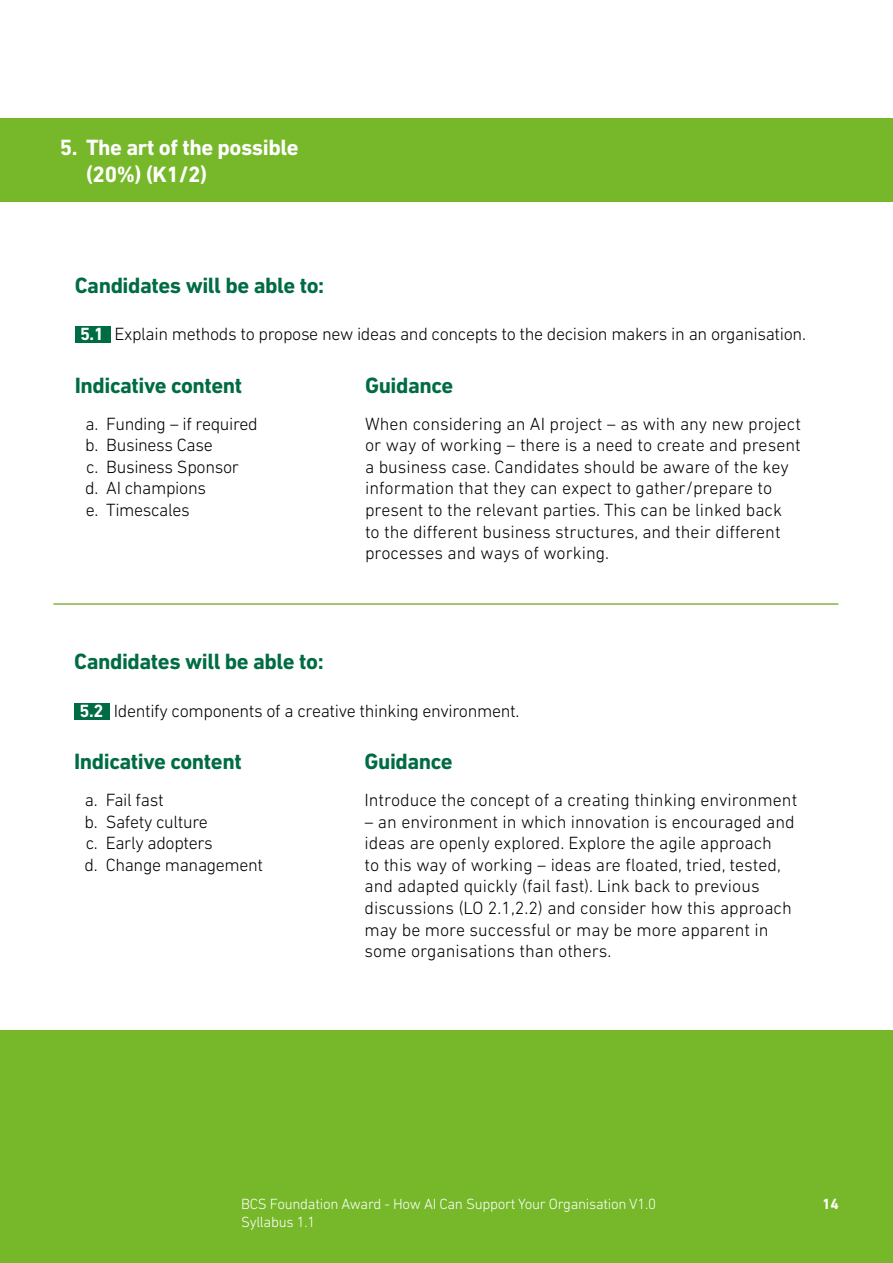
<style>
.page{position:relative;width:893px;height:1263px;background:#fff}
.page>*{position:absolute;margin:0;border:0;box-sizing:border-box;transform-origin:0 0}
.t1{font:700 22.5px "DIN Next LT Pro";letter-spacing:-.02em;color:#006c43}
.t2{font:700 22.5px/27px "DIN Next LT Pro";letter-spacing:-.02em;color:#fff}
.t3{font:300 18px/21.6px "DIN Next LT Pro";color:#000}
.t4{font:300 18px/21.6px "DIN Next LT Pro";letter-spacing:-.02em;color:#000}
.t5{font:300 15px/18px "DIN Next LT Pro";letter-spacing:-.02em;color:#fff}
.t6{font:700 15px "DIN Next LT Pro";color:#fff}
.s1{font-weight:700;color:#fff}
</style>
<div class="page">
<div style="left:0;top:1031px;width:893px;height:232px;background:#76b82a"></div>
<div style="left:0;top:118px;width:893px;height:84px;background:#76b82a"></div>
<div style="left:75px;top:327px;width:35px;height:16px;background:#006c43"></div>
<hr style="left:53px;top:603px;width:785px;height:2px;background:#84b443">
<div style="left:74px;top:703px;width:36px;height:16px;background:#006c43"></div>
<p class="t2" style="left:86px;top:134px;width:214px;text-indent:-26px">5. The art of the possible (20%) (K1/2)</p>
<p class="t1" style="left:75px;top:272px;width:251px">Candidates will be able to:</p>
<p class="t4" style="left:80px;top:323px;width:727px"><span class="s1">5.1</span> Explain methods to propose new ideas and concepts to the decision makers in an organisation.</p>
<p class="t1" style="left:75px;top:372px;width:169px">Indicative content</p>
<p class="t4" style="left:85px;top:412px;width:174px">a. Funding – if required b. Business Case<br>c. Business Sponsor<br>d. AI champions<br>e. Timescales</p>
<p class="t1" style="left:74px;top:648px;width:251px">Candidates will be able to:</p>
<p class="t1" style="left:365px;top:372px;width:90px">Guidance</p>
<p class="t3" style="left:365px;top:412px;width:437px">When considering an AI project – as with any new project or way of working – there is a need to create and present a business case. Candidates should be aware of the key information that they can expect to gather/prepare to present to the relevant parties. This can be linked back to the different business structures, and their different processes and ways of working.</p>
<p class="t4" style="left:79px;top:699px;width:441px"><span class="s1">5.2</span> Identify components of a creative thinking environment.</p>
<p class="t1" style="left:74px;top:748px;width:169px">Indicative content</p>
<p class="t4" style="left:85px;top:789px;width:180px">a. Fail fast<br>b. Safety culture<br>c. Early adopters<br>d. Change management</p>
<p class="t1" style="left:364px;top:748px;width:90px">Guidance</p>
<p class="t3" style="left:364px;top:789px;width:434px">Introduce the concept of a creating thinking environment</p>
<p class="t3" style="left:364px;top:810px;width:432px">– an environment in which innovation is encouraged and ideas are openly explored. Explore the agile approach<br>to this way of working – ideas are floated, tried, tested, and adapted quickly (fail fast). Link back to previous discussions (LO 2.1,2.2) and consider how this approach may be more successful or may be more apparent in some organisations than others.</p>
<p class="t5" style="left:241px;top:1195px;width:416px">BCS Foundation Award - How AI Can Support Your Organisation V1.0<br>Syllabus 1.1</p>
<p class="t6" style="left:822px;top:1195px;width:18px">14</p>
</div>
